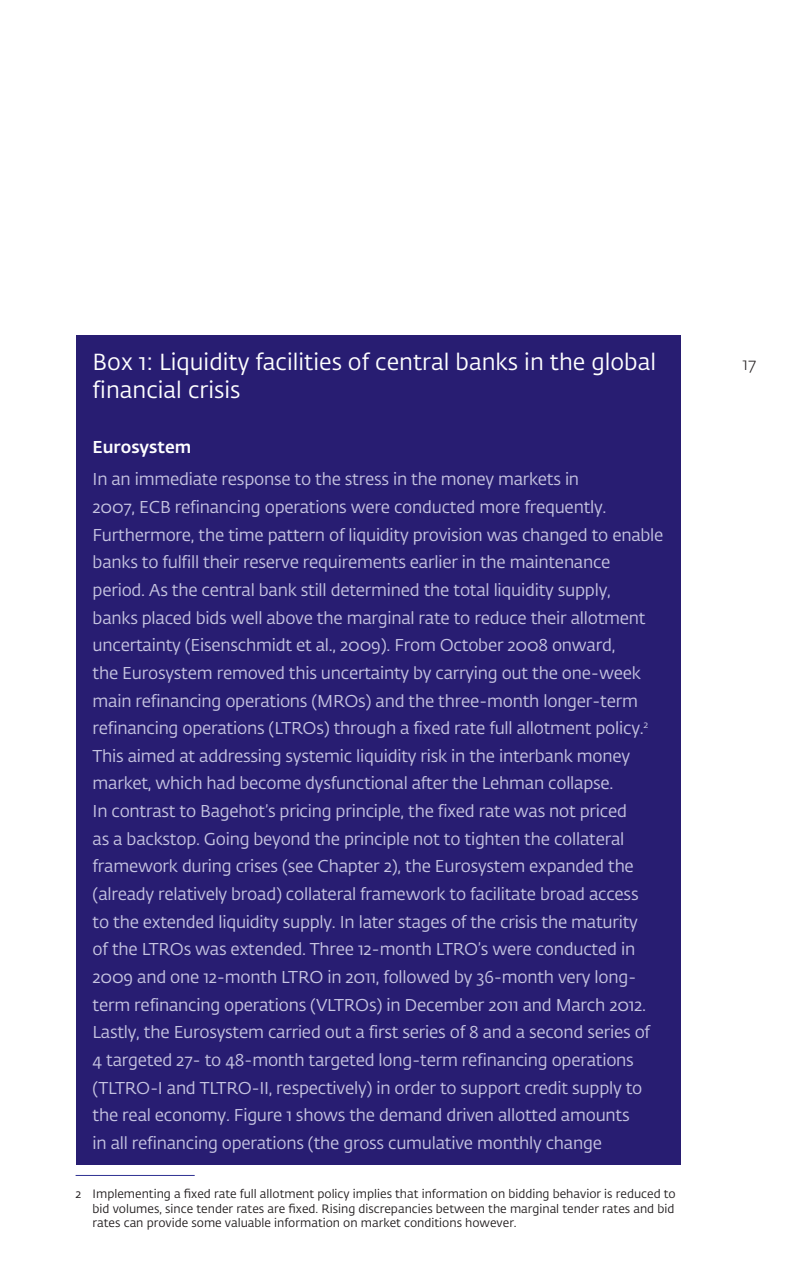
<style>
.page{position:relative;width:794px;height:1270px;background:#fff}
.page>*{position:absolute;margin:0;border:0;box-sizing:border-box;transform-origin:0 0}
.t1{font:23px "DNB Fedra";color:#fff}
.t2{font:17px/27.6px "DNB Fedra";letter-spacing:-.015em;color:#c6c4e1}
.t3{font:500 17px "DNB Fedra";color:#fff}
.t4{font:300 17px "DNB Fedra";color:#231f20}
.t5{font:12px/14.4px "DNB Fedra";color:#231f20;text-align:justify}
</style>
<div class="page">
<div style="left:76px;top:335px;width:604px;height:91px;background:#281d72"></div>
<div style="left:76px;top:423px;width:604px;height:51px;background:#281d72"></div>
<div style="left:76px;top:451px;width:604px;height:714px;background:#281d72"></div>
<hr style="left:76px;top:1175px;width:119px;height:1px;background:#2e3092">
<h1 class="t1" style="left:93px;top:348px;width:565px">Box 1: Liquidity facilities of central banks in the global</h1>
<p class="t4" style="left:742px;top:354px;width:15px">17</p>
<h1 class="t1" style="left:93px;top:376px;width:149px">financial crisis</h1>
<p class="t3" style="left:93px;top:437px;width:100px">Eurosystem</p>
<p class="t2" style="left:93px;top:466px;width:572px">In an immediate response to the stress in the money markets in<br>2007, ECB refinancing operations were conducted more frequently.<br>Furthermore, the time pattern of liquidity provision was changed to enable banks to fulfill their reserve requirements earlier in the maintenance period. As the central bank still determined the total liquidity supply,<br>banks placed bids well above the marginal rate to reduce their allotment uncertainty (Eisenschmidt et al., 2009). From October 2008 onward,<br>the Eurosystem removed this uncertainty by carrying out the one-week main refinancing operations (MROs) and the three-month longer-term refinancing operations (LTROs) through a fixed rate full allotment policy.<sup>2<br></sup>This aimed at addressing systemic liquidity risk in the interbank money market, which had become dysfunctional after the Lehman collapse.<br>In contrast to Bagehot’s pricing principle, the fixed rate was not priced<br>as a backstop. Going beyond the principle not to tighten the collateral framework during crises (see Chapter 2), the Eurosystem expanded the (already relatively broad) collateral framework to facilitate broad access<br>to the extended liquidity supply. In later stages of the crisis the maturity<br>of the LTROs was extended. Three 12-month LTRO’s were conducted in 2009 and one 12-month LTRO in 2011, followed by 36-month very long&shy;term refinancing operations (VLTROs) in December 2011 and March 2012.<br>Lastly, the Eurosystem carried out a first series of 8 and a second series of 4 targeted 27- to 48-month targeted long-term refinancing operations (TLTRO-I and TLTRO-II, respectively) in order to support credit supply to the real economy. Figure 1 shows the demand driven allotted amounts<br>in all refinancing operations (the gross cumulative monthly change</p>
<p class="t5" style="left:93px;top:1187px;width:584px;text-indent:-17px">2 Implementing a fixed rate full allotment policy implies that information on bidding behavior is reduced to bid volumes, since tender rates are fixed. Rising discrepancies between the marginal tender rates and bid rates can provide some valuable information on market conditions however.</p>
</div>
